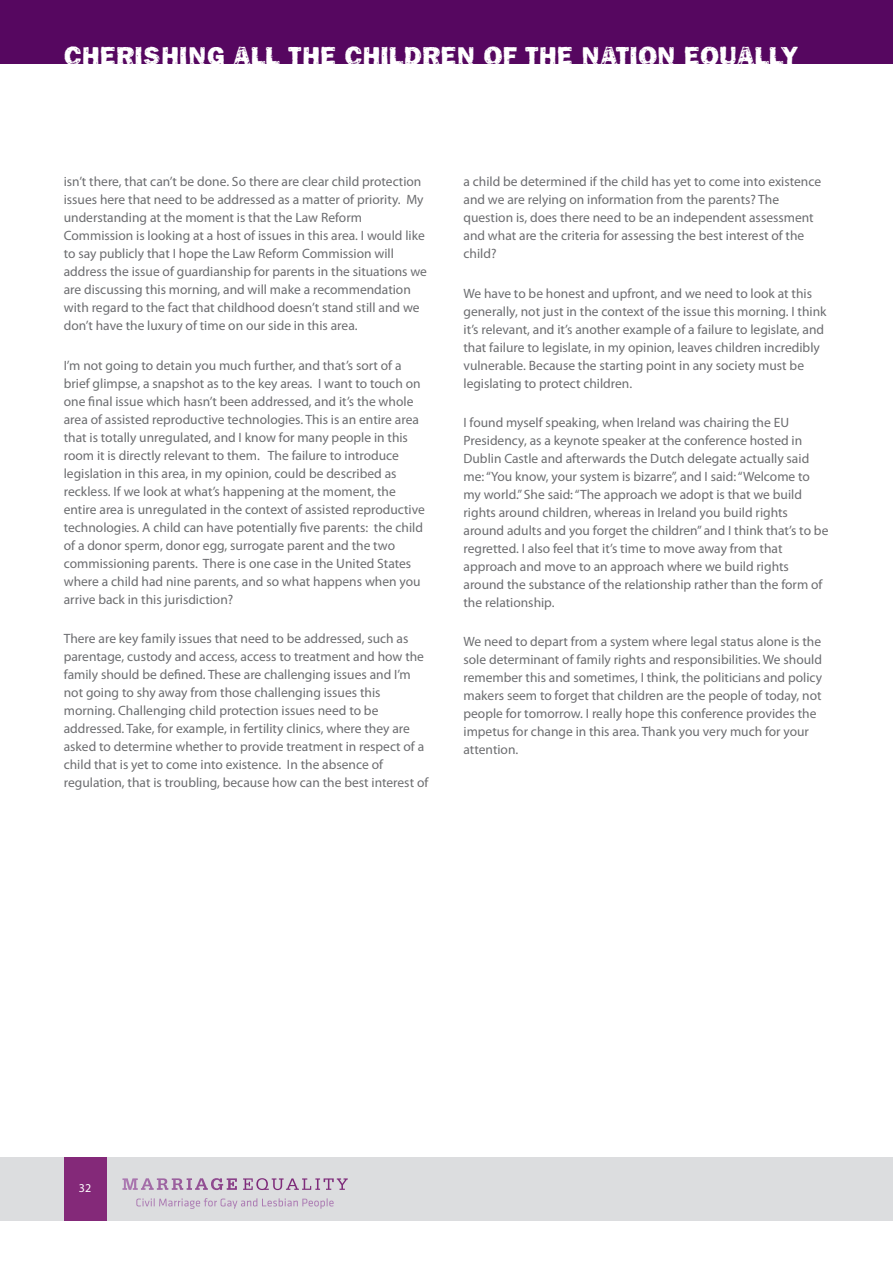
<style>
.page{position:relative;width:893px;height:1263px;background:#fff}
.page>*{position:absolute;margin:0;border:0;box-sizing:border-box;transform-origin:0 0}
.t1{font:27px "Frankie";color:#fff}
.t2{font:13.5px/18px "Myriad Pro";color:#6c6d70}
.t3{font:12px "Myriad Pro";color:#fff}
</style>
<div class="page">
<div style="left:0;top:1157px;width:893px;height:63px;background:#dcdddf"></div>
<div style="left:64px;top:1157px;width:42px;height:63px;background:#842979"></div>
<svg style="left:122px;top:1178px;width:115px;height:12px"></svg>
<svg style="left:243px;top:1178px;width:105px;height:12px"></svg>
<svg style="left:136px;top:1198px;width:198px;height:11px"></svg>
<div style="left:0;top:0;width:893px;height:64px;background:#560760"></div>
<h1 class="t1" style="left:64px;top:40px;width:736px">CHERISHING ALL THE CHILDREN OF THE NATION EQUALLY</h1>
<p class="t2" style="left:64px;top:174px;width:365px">isn’t there, that can’t be done. So there are clear child protection issues here that need to be addressed as a matter of priority. My understanding at the moment is that the Law Reform Commission is looking at a host of issues in this area. I would like to say publicly that I hope the Law Reform Commission will address the issue of guardianship for parents in the situations we are discussing this morning, and will make a recommendation with regard to the fact that childhood doesn’t stand still and we don’t have the luxury of time on our side in this area.</p>
<p class="t2" style="left:64px;top:357px;width:363px">I’m not going to detain you much further, and that’s sort of a brief glimpse, a snapshot as to the key areas. I want to touch on one final issue which hasn’t been addressed, and it’s the whole area of assisted reproductive technologies. This is an entire area that is totally unregulated, and I know for many people in this room it is directly relevant to them. The failure to introduce legislation in this area, in my opinion, could be described as reckless. If we look at what’s happening at the moment, the entire area is unregulated in the context of assisted reproductive technologies. A child can have potentially five parents: the child of a donor sperm, donor egg, surrogate parent and the two commissioning parents. There is one case in the United States where a child had nine parents, and so what happens when you arrive back in this jurisdiction?</p>
<p class="t2" style="left:64px;top:630px;width:366px">There are key family issues that need to be addressed, such as parentage, custody and access, access to treatment and how the family should be defined. These are challenging issues and I’m not going to shy away from those challenging issues this morning. Challenging child protection issues need to be addressed. Take, for example, in fertility clinics, where they are asked to determine whether to provide treatment in respect of a child that is yet to come into existence. In the absence of regulation, that is troubling, because how can the best interest of</p>
<p class="t2" style="left:463px;top:174px;width:359px">a child be determined if the child has yet to come into existence and we are relying on information from the parents? The question is, does there need to be an independent assessment and what are the criteria for assessing the best interest of the child?</p>
<p class="t2" style="left:463px;top:285px;width:365px">We have to be honest and upfront, and we need to look at this generally, not just in the context of the issue this morning. I think it’s relevant, and it’s another example of a failure to legislate, and that failure to legislate, in my opinion, leaves children incredibly vulnerable. Because the starting point in any society must be legislating to protect children.</p>
<p class="t2" style="left:463px;top:414px;width:366px">I found myself speaking, when Ireland was chairing the EU Presidency, as a keynote speaker at the conference hosted in Dublin Castle and afterwards the Dutch delegate actually said me:“You know, your system is bizarre”, and I said:“Welcome to my world.” She said:“The approach we adopt is that we build rights around children, whereas in Ireland you build rights around adults and you forget the children” and I think that’s to be regretted. I also feel that it’s time to move away from that approach and move to an approach where we build rights around the substance of the relationship rather than the form of the relationship.</p>
<p class="t2" style="left:463px;top:634px;width:360px">We need to depart from a system where legal status alone is the sole determinant of family rights and responsibilities. We should remember this and sometimes, I think, the politicians and policy makers seem to forget that children are the people of today, not people for tomorrow. I really hope this conference provides the impetus for change in this area. Thank you very much for your attention.</p>
<p class="t3" style="left:79px;top:1183px;width:14px">32</p>
</div>
